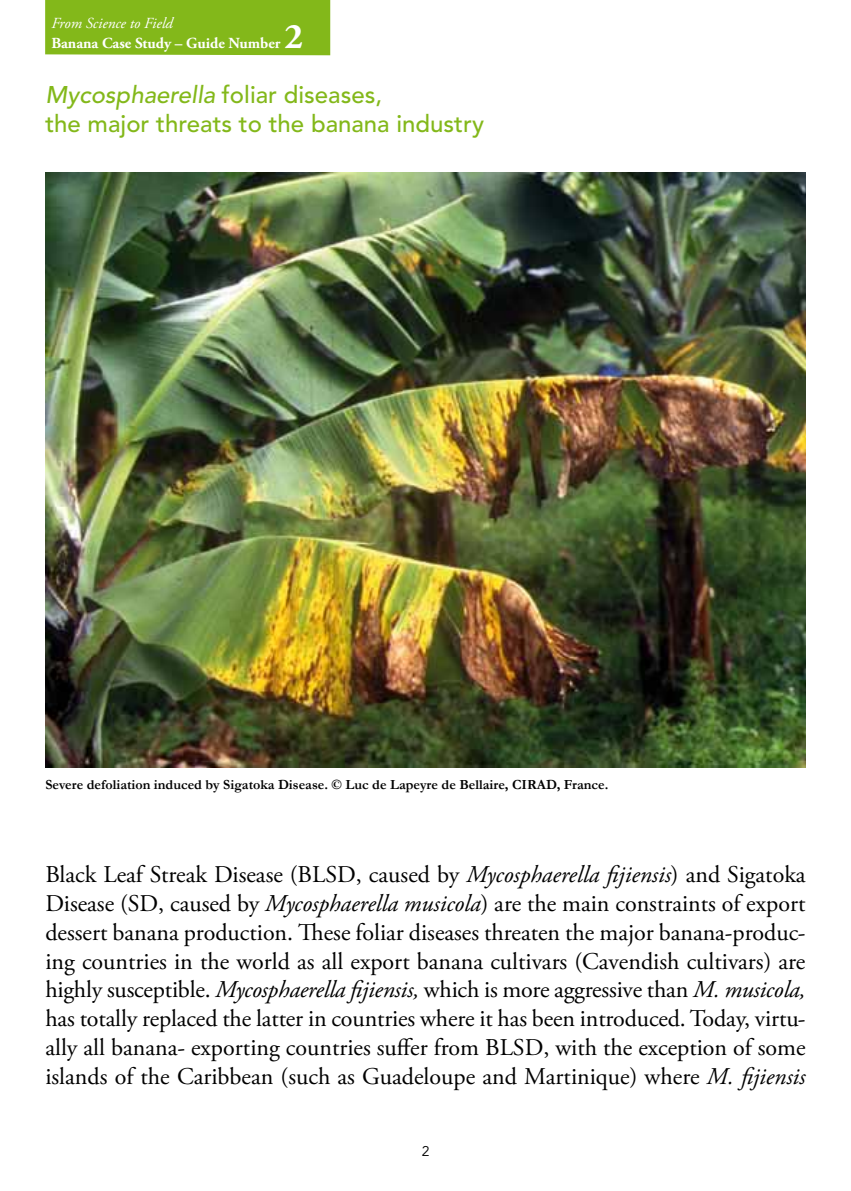
<style>
.page{position:relative;width:851px;height:1191px;background:#fff}
.page>*{position:absolute;margin:0;border:0;box-sizing:border-box;transform-origin:0 0}
.t1{font:700 36px "Adobe Garamond Pro";color:#fff}
.t2{font:24px/28.8px "Adobe Garamond Pro";color:#000;text-align:justify}
.t3{font:500 24px/28.8px "Avenir";color:#83b81a}
.t4{font:700 15.4px "Adobe Garamond Pro";color:#fff}
.t5{font:italic 15.4px "Adobe Garamond Pro";color:#fff}
.t6{font:700 14px "Garamond";color:#000}
.t7{font:14px "Avenir";color:#000}
.s1{font-style:italic}
</style>
<div class="page">
<div style="left:45px;top:0;width:285px;height:55px;background:#83b81a"></div>
<img style="left:45px;top:173px;width:760px;height:594px">
<p class="t5" style="left:51px;top:14px;width:123px">From Science to Field</p>
<p class="t4" style="left:51px;top:34px;width:231px">Banana Case Study – Guide Number</p>
<h1 class="t1" style="left:284px;top:16px;width:20px">2</h1>
<p class="t3" style="left:45px;top:81px;width:440px"><span class="s1">Mycosphaerella</span> foliar diseases,<br>the major threats to the banana industry</p>
<p class="t6" style="left:45px;top:775px;width:564px">Severe defoliation induced by Sigatoka Disease. © Luc de Lapeyre de Bellaire, CIRAD, France.</p>
<p class="t2" style="left:45px;top:861px;width:761px">Black Leaf Streak Disease (BLSD, caused by <span class="s1">Mycosphaerella fijiensis</span>) and Sigatoka Disease (SD, caused by <span class="s1">Mycosphaerella musicola</span>) are the main constraints of export dessert banana production. These foliar diseases threaten the major banana-produc&shy;ing countries in the world as all export banana cultivars (Cavendish cultivars) are highly susceptible. <span class="s1">Mycosphaerella fijiensis,</span> which is more aggressive than <span class="s1">M. musicola, </span>has totally replaced the latter in countries where it has been introduced. Today, virtu&shy;ally all banana- exporting countries suffer from BLSD, with the exception of some islands of the Caribbean (such as Guadeloupe and Martinique) where <span class="s1">M. fijiensis</span></p>
<p class="t7" style="left:422px;top:1143px;width:9px">2</p>
</div>
